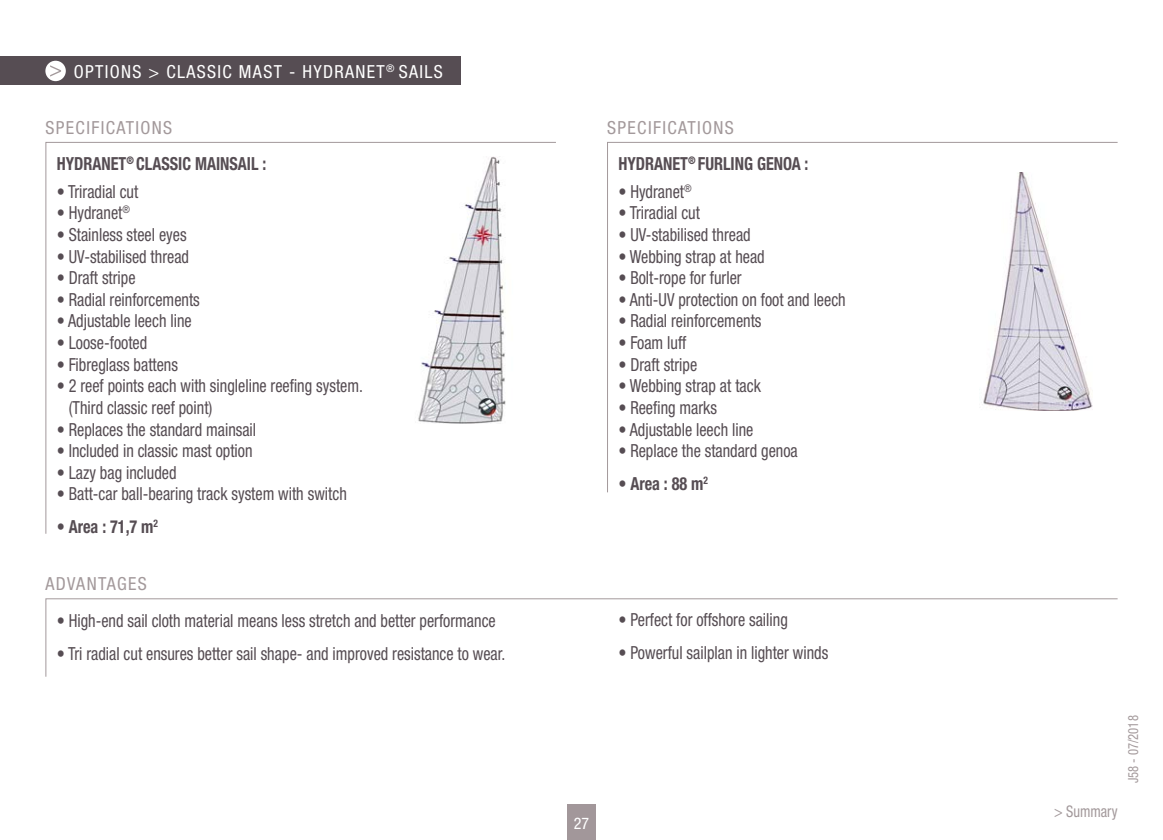
<style>
.page{position:relative;width:1163px;height:840px;background:#fff}
.page>*{position:absolute;margin:0;border:0;box-sizing:border-box;transform-origin:0 0}
.t1{font:condensed 18px/21.6px "Helvetica Neue";color:#564d53;scale:.9 1}
.t2{font:700 condensed 18px "Helvetica Neue";color:#564d53;scale:.9 1}
.t3{font:condensed 18px "Helvetica Neue";letter-spacing:.075em;color:#a3999b}
.t4{font:condensed 18px "Helvetica Neue";letter-spacing:.075em;color:#fff}
.t5{font:condensed 16px "Helvetica Neue";color:#a3999b;scale:.9 1}
.t6{font:condensed 16px "Helvetica Neue";color:#fff}
.t7{font:condensed 14px "Helvetica Neue";color:#a3999b;scale:.9 1}
</style>
<div class="page">
<div style="left:567px;top:804px;width:28px;height:35px;background:#a2979a"></div>
<svg style="left:45px;top:598px;width:1073px;height:79px"></svg>
<svg style="left:45px;top:141px;width:511px;height:393px"></svg>
<svg style="left:607px;top:141px;width:511px;height:352px"></svg>
<div style="left:0;top:57px;width:460px;height:28px;background:#564d53"></div>
<div style="left:45px;top:61px;width:21px;height:20px;background:#fff;border-radius:50%"></div>
<svg style="left:50px;top:65px;width:11px;height:12px"></svg>
<p class="t4" style="left:74px;top:61px;width:370px">OPTIONS &gt; CLASSIC MAST - HYDRANET<sup>®</sup> SAILS</p>
<p class="t3" style="left:46px;top:117px;width:128px">SPECIFICATIONS</p>
<p class="t3" style="left:607px;top:117px;width:128px">SPECIFICATIONS</p>
<p class="t2" style="left:57px;top:153px;width:234px">HYDRANET<sup>®</sup> CLASSIC MAINSAIL :</p>
<p class="t1" style="left:57px;top:180px;width:92px">• Triradial cut</p>
<p class="t1" style="left:57px;top:202px;width:83px">• Hydranet<sup>®</sup></p>
<p class="t1" style="left:57px;top:223px;width:146px">• Stainless steel eyes</p>
<p class="t1" style="left:57px;top:245px;width:148px">• UV-stabilised thread</p>
<p class="t1" style="left:57px;top:267px;width:89px">• Draft stripe</p>
<p class="t1" style="left:57px;top:288px;width:160px">• Radial reinforcements</p>
<p class="t1" style="left:57px;top:310px;width:151px">• Adjustable leech line</p>
<p class="t1" style="left:57px;top:331px;width:102px">• Loose-footed</p>
<p class="t1" style="left:57px;top:353px;width:136px">• Fibreglass battens</p>
<p class="t1" style="left:69px;top:375px;width:328px;text-indent:-12px">• 2 reef points each with singleline reefing system. (Third classic reef point)</p>
<p class="t1" style="left:57px;top:418px;width:223px">• Replaces the standard mainsail</p>
<p class="t1" style="left:57px;top:439px;width:219px">• Included in classic mast option</p>
<p class="t1" style="left:57px;top:461px;width:135px">• Lazy bag included</p>
<p class="t1" style="left:57px;top:483px;width:324px">• Batt-car ball-bearing track system with switch</p>
<p class="t2" style="left:57px;top:516px;width:114px">• Area : 71,7 m<sup>2</sup></p>
<p class="t2" style="left:618px;top:153px;width:213px">HYDRANET<sup>®</sup> FURLING GENOA :</p>
<p class="t1" style="left:618px;top:180px;width:83px">• Hydranet<sup>®</sup></p>
<p class="t1" style="left:618px;top:202px;width:92px">• Triradial cut</p>
<p class="t1" style="left:618px;top:223px;width:148px">• UV-stabilised thread</p>
<p class="t1" style="left:618px;top:245px;width:164px">• Webbing strap at head</p>
<p class="t1" style="left:618px;top:267px;width:138px">• Bolt-rope for furler</p>
<p class="t1" style="left:618px;top:288px;width:254px">• Anti-UV protection on foot and leech</p>
<p class="t1" style="left:618px;top:310px;width:160px">• Radial reinforcements</p>
<p class="t1" style="left:618px;top:331px;width:77px">• Foam luff</p>
<p class="t1" style="left:618px;top:353px;width:89px">• Draft stripe</p>
<p class="t1" style="left:618px;top:375px;width:160px">• Webbing strap at tack</p>
<p class="t1" style="left:618px;top:396px;width:111px">• Reefing marks</p>
<p class="t1" style="left:618px;top:418px;width:151px">• Adjustable leech line</p>
<p class="t1" style="left:618px;top:439px;width:201px">• Replace the standard genoa</p>
<p class="t2" style="left:618px;top:472px;width:101px">• Area : 88 m<sup>2</sup></p>
<p class="t3" style="left:46px;top:573px;width:103px">ADVANTAGES</p>
<p class="t1" style="left:57px;top:609px;width:489px">• High-end sail cloth material means less stretch and better performance</p>
<p class="t1" style="left:57px;top:642px;width:500px">• Tri radial cut ensures better sail shape- and improved resistance to wear.</p>
<p class="t1" style="left:618px;top:608px;width:190px">• Perfect for offshore sailing</p>
<p class="t1" style="left:618px;top:641px;width:235px">• Powerful sailplan in lighter winds</p>
<p class="t6" style="left:573px;top:813px;width:17px">27</p>
<p class="t5" style="left:1053px;top:801px;width:72px">&gt; Summary</p>
<p class="t7" style="left:1124px;top:782px;width:77px;rotate:-90deg">J58 - 07/2018</p>
</div>
